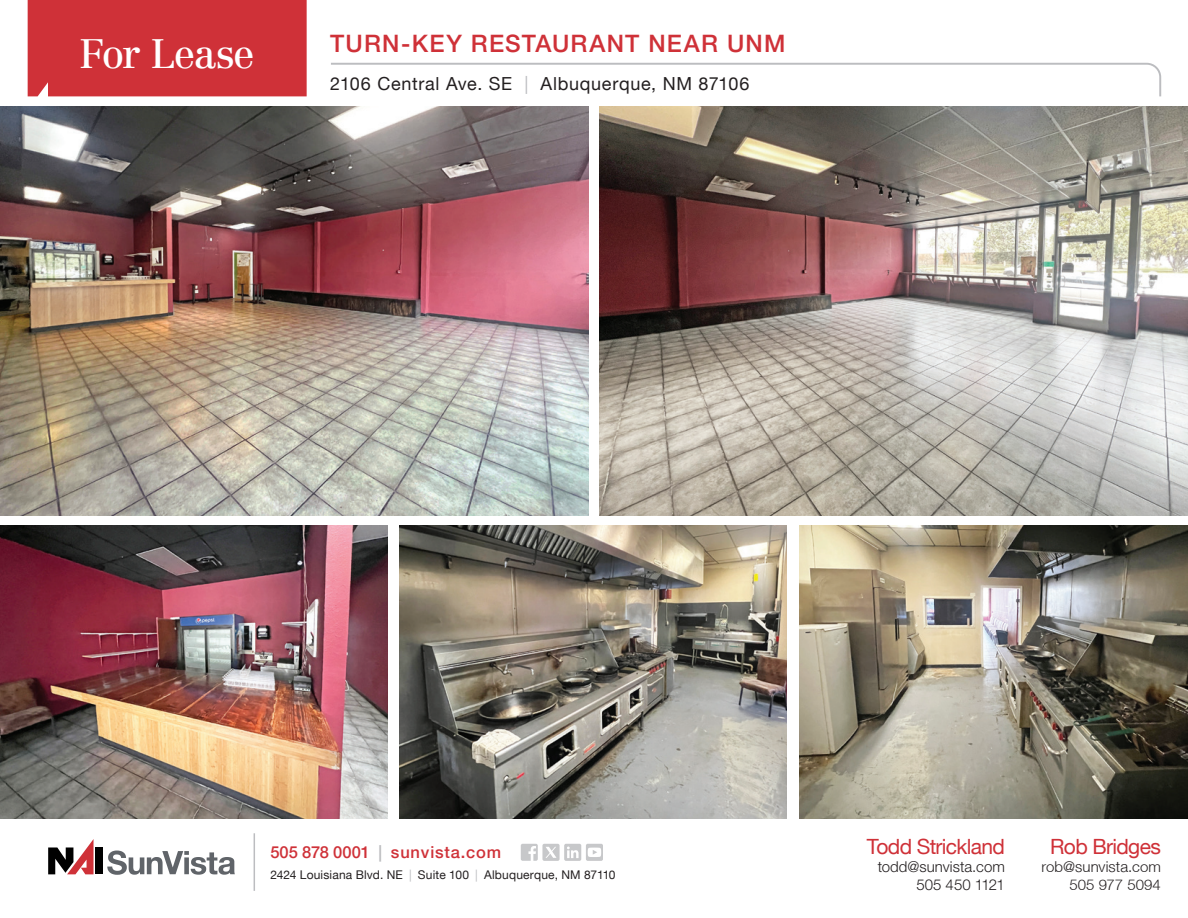
<style>
.page{position:relative;width:1188px;height:918px;background:#fff}
.page>*{position:absolute;margin:0;border:0;box-sizing:border-box;transform-origin:0 0}
.t1{font:40.5px "Centennial LT Std";letter-spacing:-.04em;color:#fff}
.t2{font:500 24px "Helvetica Neue LT";letter-spacing:.05em;color:#cf3138}
.t3{font:21px "Helvetica Neue LT";letter-spacing:-.03em;color:#cf3138}
.t4{font:18px "Helvetica Neue LT";letter-spacing:.04em;color:#231f20}
.t5{font:500 16.5px "Helvetica Neue LT";letter-spacing:.05em;color:#cf3138}
.t6{font:300 15px/18px "Helvetica Neue LT Std";letter-spacing:.005em;color:#231f20;text-align:right}
.t7{font:300 15px/18px "Helvetica Neue LT";letter-spacing:.005em;color:#231f20;text-align:right}
.t8{font:12px "Helvetica Neue LT";letter-spacing:.015em;color:#231f20}
.s1{color:#bcbdc0}
</style>
<div class="page">
<img style="left:400px;top:526px;width:387px;height:293px">
<img style="left:799px;top:526px;width:389px;height:293px">
<img style="left:0;top:526px;width:387px;height:293px">
<img style="left:0;top:107px;width:589px;height:408px">
<img style="left:600px;top:107px;width:588px;height:408px">
<div style="left:28px;top:0;width:279px;height:96px;background:#cf3138"></div>
<svg style="left:331px;top:62px;width:831px;height:35px"></svg>
<div style="left:96px;top:848px;width:7px;height:26px;background:#000"></div>
<svg style="left:48px;top:839px;width:46px;height:35px"></svg>
<svg style="left:107px;top:851px;width:128px;height:24px"></svg>
<div style="left:521px;top:844px;width:17px;height:17px;background:#c7c8ca;border-radius:2px"></div>
<svg style="left:528px;top:846px;width:8px;height:15px"></svg>
<div style="left:564px;top:844px;width:17px;height:17px;background:#c7c8ca;border-radius:2px"></div>
<svg style="left:567px;top:847px;width:12px;height:11px"></svg>
<div style="left:542px;top:844px;width:18px;height:17px;background:#c7c8ca;border-radius:2px"></div>
<div style="left:586px;top:844px;width:17px;height:17px;background:#c7c8ca;border-radius:2px"></div>
<svg style="left:588px;top:848px;width:13px;height:9px"></svg>
<hr style="left:254px;top:833px;width:1px;height:58px;background:#bcbdc0">
<svg style="left:546px;top:847px;width:11px;height:11px"></svg>
<h1 class="t1" style="left:79px;top:30px;width:177px">For Lease</h1>
<h2 class="t2" style="left:330px;top:29px;width:457px">TURN-KEY RESTAURANT NEAR UNM</h2>
<h3 class="t4" style="left:330px;top:73px;width:421px">2106 Central Ave. SE <span class="s1">|</span> Albuquerque, NM 87106</h3>
<h3 class="t5" style="left:270px;top:843px;width:232px">505 878 0001 <span class="s1">|</span> sunvista.com</h3>
<p class="t8" style="left:270px;top:868px;width:347px">2424 Louisiana Blvd. NE <span class="s1">|</span> Suite 100 <span class="s1">|</span> Albuquerque, NM 87110</p>
<h3 class="t3" style="left:867px;top:834px;width:140px">Todd Strickland</h3>
<p class="t6" style="left:878px;top:858px;width:129px">todd@sunvista.com<br>505 450 1121</p>
<h3 class="t3" style="left:1050px;top:834px;width:112px">Rob Bridges</h3>
<p class="t7" style="left:1042px;top:858px;width:121px">rob@sunvista.com<br>505 977 5094</p>
</div>
